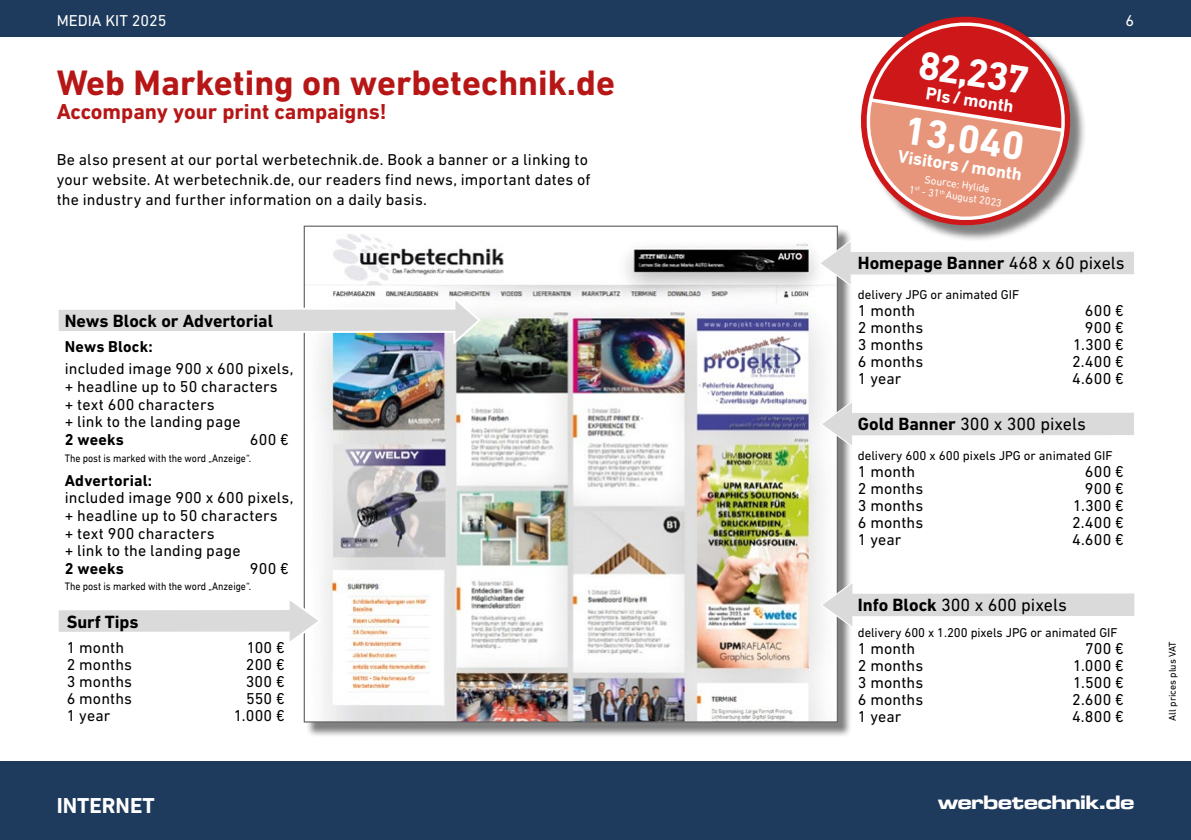
<style>
.page{position:relative;width:1191px;height:840px;background:#fff}
.page>*{position:absolute;margin:0;border:0;box-sizing:border-box;transform-origin:0 0}
.t1{font:700 40px "DIN Next LT Pro";color:#fff}
.t2{font:700 36px "DIN Next LT Pro";color:#b61615}
.t3{font:700 22px "DIN Next LT Pro";color:#b61615}
.t4{font:700 22px "DIN Next LT Pro";color:#fff}
.t5{font:20px "Microgramma D Bold Exte";color:#fff}
.t6{font:700 18px "DIN Next LT Pro";color:#000}
.t7{font:18px "DIN Next LT Pro";color:#000}
.t8{font:700 18px "DIN Next LT Pro";color:#fff}
.t9{font:16px/17.6px "DIN Next LT Pro";letter-spacing:.01em;color:#000}
.t10{font:700 16px "DIN Next LT Pro";letter-spacing:.015em;color:#000}
.t11{font:16px "DIN Next LT Pro";color:#fff}
.t12{font:13px "DIN Next LT Pro";letter-spacing:-.005em;color:#000}
.t13{font:11px "DIN Next LT Pro";letter-spacing:-.005em;color:#000;scale:.9 1}
.t14{font:10.8px/12px "DIN Next LT Pro";color:#fff;scale:.96 1}
.t15{font:10.8px "DIN Next LT Pro";color:#fff}
.t16{font:10px "DIN Next LT Pro";color:#000}
.s1{font-weight:400}
.s2{font-weight:700}
</style>
<div class="page">
<div style="left:305px;top:227px;width:547px;height:509px;background:#000;opacity:.5"></div>
<img style="left:306px;top:227px;width:530px;height:493px">
<div style="left:0;top:761px;width:1191px;height:78px;background:#1e3a5c"></div>
<div style="left:0;top:0;width:1191px;height:37px;background:#1e3a5c"></div>
<svg style="left:818px;top:238px;width:316px;height:49px"></svg>
<svg style="left:819px;top:580px;width:316px;height:48px"></svg>
<svg style="left:819px;top:399px;width:315px;height:48px"></svg>
<svg style="left:58px;top:295px;width:424px;height:52px"></svg>
<svg style="left:58px;top:595px;width:265px;height:52px"></svg>
<div style="left:863px;top:19px;width:223px;height:223px;background:#000;opacity:.5"></div>
<svg style="left:848px;top:19px;width:234px;height:218px"></svg>
<svg style="left:852px;top:16px;width:226px;height:213px"></svg>
<p class="t11" style="left:57px;top:12px;width:111px">MEDIA KIT 2025</p>
<p class="t11" style="left:158px;top:12px;width:10px">0</p>
<p class="t11" style="left:1125px;top:12px;width:10px">6</p>
<h2 class="t2" style="left:57px;top:62px;width:560px">Web Marketing on werbetechnik.de</h2>
<h3 class="t3" style="left:57px;top:99px;width:331px">Accompany your print campaigns!</h3>
<p class="t9" style="left:57px;top:149px;width:535px;line-height:20px">Be also present at our portal werbetechnik.de. Book a banner or a linking to your website. At werbetechnik.de, our readers find news, important dates of the industry and further information on a daily basis.</p>
<p class="t6" style="left:65px;top:310px;width:210px">News Block or Advertorial</p>
<p class="t10" style="left:65px;top:337px;width:90px">News Block:</p>
<p class="t9" style="left:65px;top:360px;width:230px">included image 900 x 600 pixels, + headline up to 50 characters<br>+ text 600 characters<br>+ link to the landing page</p>
<p class="t10" style="left:65px;top:430px;width:61px">2 weeks</p>
<p class="t9" style="left:250px;top:431px;width:40px">600 €</p>
<p class="t13" style="left:65px;top:451px;width:209px">The post is marked with the word „Anzeige“.</p>
<p class="t10" style="left:65px;top:470px;width:89px">Advertorial:</p>
<p class="t9" style="left:65px;top:488px;width:230px">included image 900 x 600 pixels, + headline up to 50 characters<br>+ text 900 characters<br>+ link to the landing page</p>
<p class="t10" style="left:65px;top:558px;width:61px">2 weeks</p>
<p class="t9" style="left:250px;top:559px;width:40px">900 €</p>
<p class="t13" style="left:65px;top:579px;width:209px">The post is marked with the word „Anzeige“.</p>
<p class="t6" style="left:67px;top:610px;width:73px">Surf Tips</p>
<p class="t9" style="left:67px;top:638px;width:59px">1 month</p>
<p class="t9" style="left:247px;top:638px;width:40px">100 €</p>
<p class="t9" style="left:67px;top:655px;width:67px">2 months</p>
<p class="t9" style="left:246px;top:655px;width:40px">200 €</p>
<p class="t9" style="left:67px;top:672px;width:67px">3 months</p>
<p class="t9" style="left:246px;top:672px;width:40px">300 €</p>
<p class="t9" style="left:67px;top:689px;width:67px">6 months</p>
<p class="t9" style="left:246px;top:689px;width:40px">550 €</p>
<p class="t9" style="left:67px;top:706px;width:45px">1 year</p>
<p class="t9" style="left:234px;top:706px;width:52px">1.000 €</p>
<h3 class="t4" style="left:57px;top:792px;width:100px">INTERNET</h3>
<h1 class="t1" style="left:922px;top:41px;width:113px;rotate:9deg">82,237</h1>
<p class="t8" style="left:927px;top:83px;width:90px;rotate:9deg">PIs / month</p>
<h1 class="t1" style="left:908px;top:105px;width:123px;rotate:9deg">13,040</h1>
<p class="t8" style="left:900px;top:145px;width:127px;rotate:9deg">Visitors / month</p>
<p class="t15" style="left:925px;top:173px;width:34px;rotate:9deg">Source</p>
<p class="t14" style="left:911px;top:171px;width:99px;text-indent:47px;rotate:8deg">: Hylide<br>1<sup>st</sup> - 31<sup>th</sup> August 2023</p>
<p class="t6" style="left:858px;top:252px;width:268px">Homepage Banner <span class="s1">468 x 60 pixels</span></p>
<p class="t12" style="left:858px;top:287px;width:163px">delivery JPG or animated GIF</p>
<p class="t9" style="left:858px;top:301px;width:59px">1 month</p>
<p class="t9" style="left:1085px;top:301px;width:40px">600 €</p>
<p class="t9" style="left:858px;top:318px;width:67px">2 months</p>
<p class="t9" style="left:1085px;top:318px;width:40px">900 €</p>
<p class="t9" style="left:858px;top:335px;width:67px">3 months</p>
<p class="t9" style="left:1073px;top:335px;width:52px">1.300 €</p>
<p class="t9" style="left:858px;top:352px;width:67px">6 months</p>
<p class="t9" style="left:1072px;top:352px;width:53px">2.400 €</p>
<p class="t9" style="left:858px;top:369px;width:45px">1 year</p>
<p class="t9" style="left:1072px;top:369px;width:53px">4.600 €</p>
<p class="t7" style="left:858px;top:413px;width:230px"><span class="s2">Gold Banner</span> 300 x 300 pixels</p>
<p class="t12" style="left:858px;top:448px;width:256px">delivery 600 x 600 pixels JPG or animated GIF</p>
<p class="t9" style="left:858px;top:462px;width:59px">1 month</p>
<p class="t9" style="left:1085px;top:462px;width:40px">600 €</p>
<p class="t9" style="left:858px;top:479px;width:67px">2 months</p>
<p class="t9" style="left:1085px;top:479px;width:40px">900 €</p>
<p class="t9" style="left:858px;top:496px;width:67px">3 months</p>
<p class="t9" style="left:1073px;top:496px;width:52px">1.300 €</p>
<p class="t9" style="left:858px;top:513px;width:67px">6 months</p>
<p class="t9" style="left:1072px;top:513px;width:53px">2.400 €</p>
<p class="t9" style="left:858px;top:530px;width:45px">1 year</p>
<p class="t9" style="left:1072px;top:530px;width:53px">4.600 €</p>
<p class="t7" style="left:858px;top:594px;width:211px"><span class="s2">Info Block</span> 300 x 600 pixels</p>
<p class="t12" style="left:858px;top:624px;width:261px">delivery 600 x 1.200 pixels JPG or animated GIF</p>
<p class="t9" style="left:858px;top:639px;width:59px">1 month</p>
<p class="t9" style="left:1085px;top:639px;width:40px">700 €</p>
<p class="t9" style="left:858px;top:656px;width:67px">2 months</p>
<p class="t9" style="left:1073px;top:656px;width:52px">1.000 €</p>
<p class="t9" style="left:858px;top:673px;width:67px">3 months</p>
<p class="t9" style="left:1073px;top:673px;width:52px">1.500 €</p>
<p class="t9" style="left:858px;top:690px;width:67px">6 months</p>
<p class="t9" style="left:1072px;top:690px;width:53px">2.600 €</p>
<p class="t9" style="left:858px;top:707px;width:45px">1 year</p>
<p class="t9" style="left:1072px;top:707px;width:53px">4.800 €</p>
<p class="t5" style="left:938px;top:787px;width:198px">werbetechnik.de</p>
<p class="t16" style="left:1166px;top:720px;width:81px;rotate:-90deg">All prices plus VAT</p>
</div>
